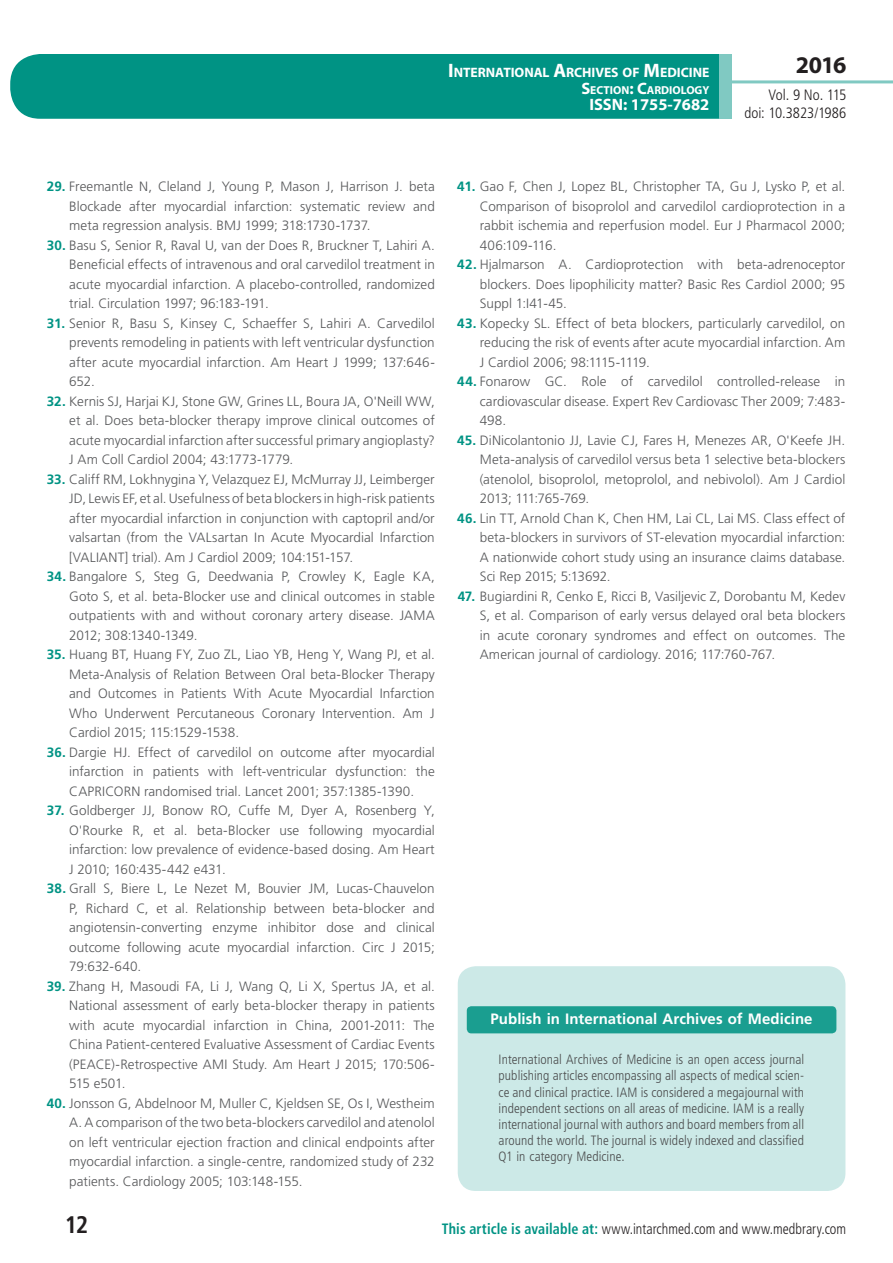
<style>
.page{position:relative;width:893px;height:1263px;background:#fff}
.page>*{position:absolute;margin:0;border:0;box-sizing:border-box;transform-origin:0 0}
.t1{font:700 24px "Myriad Pro";color:#231f20}
.t2{font:700 condensed 24px "Frutiger LT Std";color:#231f20}
.t3{font:700 16.5px "Myriad Pro";color:#fff}
.t4{font:300 condensed 15px "Frutiger LT Std";letter-spacing:.005em;color:#231f20;scale:.94 1}
.t5{font:700 15px "Frutiger LT Std";letter-spacing:.005em;color:#fff}
.t6{font:300 condensed 15px/18px "Frutiger LT Std";letter-spacing:.005em;color:#231f20;text-align:right}
.t7{font:700 13.65px "Myriad Pro";letter-spacing:-.005em;color:#fff}
.t8{font:300 13.5px/19.5px "Frutiger LT Std";color:#57585a;text-align:justify}
.t9{font:300 condensed 13.5px/16.2px "Frutiger LT Std";letter-spacing:.01em;color:#4b4c4d;text-align:justify}
.t10{font:700 11.55px "Myriad Pro";color:#fff}
.s1{font-size:19.5px}
.s2{font-size:16.5px}
.s3{font-weight:700;color:#009384}
</style>
<div class="page">
<div style="left:10px;top:54px;width:775px;height:65px;background:#009384;border-radius:30px"></div>
<div style="left:732px;top:0;width:161px;height:157px;background:#fff"></div>
<hr style="left:730px;top:80px;width:163px;height:3px;background:#80c9c2">
<div style="left:719px;top:54px;width:13px;height:65px;background:#80c9c2"></div>
<div style="left:458px;top:966px;width:387px;height:225px;background:#cce9e7;border-radius:18px"></div>
<div style="left:467px;top:1006px;width:369px;height:27px;background:#1a9e90;border-radius:4px"></div>
<p class="t7" style="left:448px;top:64px;width:263px"><span class="s1">I</span>NTERNATIONAL <span class="s1">A</span>RCHIVES OF <span class="s1">M</span>EDICINE</p>
<p class="t10" style="left:581px;top:82px;width:130px"><span class="s2">S</span>ECTION<span class="s2">: C</span>ARDIOLOGY</p>
<p class="t3" style="left:589px;top:94px;width:122px">ISSN: 1755-7682</p>
<h1 class="t1" style="left:796px;top:49px;width:52px">2016</h1>
<p class="t6" style="left:744px;top:86px;width:103px">Vol. 9 No. 115 doi: 10.3823/1986</p>
<p class="t8" style="left:69px;top:177px;width:367px;text-indent:-22px"><span class="s3">29.</span> Freemantle N, Cleland J, Young P, Mason J, Harrison J. beta Blockade after myocardial infarction: systematic review and meta regression analysis. BMJ 1999; 318:1730-1737.</p>
<p class="t8" style="left:69px;top:236px;width:367px;text-indent:-23px"><span class="s3">30.</span> Basu S, Senior R, Raval U, van der Does R, Bruckner T, Lahiri A.<br>Beneficial effects of intravenous and oral carvedilol treatment in acute myocardial infarction. A placebo-controlled, randomized trial. Circulation 1997; 96:183-191.</p>
<p class="t8" style="left:69px;top:314px;width:367px;text-indent:-22px"><span class="s3">31.</span> Senior R, Basu S, Kinsey C, Schaeffer S, Lahiri A. Carvedilol prevents remodeling in patients with left ventricular dysfunction after acute myocardial infarction. Am Heart J 1999; 137:646- 652.</p>
<p class="t8" style="left:69px;top:392px;width:367px;text-indent:-23px"><span class="s3">32.</span> Kernis SJ, Harjai KJ, Stone GW, Grines LL, Boura JA, O'Neill WW, et al. Does beta-blocker therapy improve clinical outcomes of acute myocardial infarction after successful primary angioplasty?<br>J Am Coll Cardiol 2004; 43:1773-1779.</p>
<p class="t8" style="left:69px;top:470px;width:367px;text-indent:-22px"><span class="s3">33.</span> Califf RM, Lokhnygina Y, Velazquez EJ, McMurray JJ, Leimberger JD, Lewis EF, et al. Usefulness of beta blockers in high-risk patients after myocardial infarction in conjunction with captopril and/or valsartan (from the VALsartan In Acute Myocardial Infarction [VALIANT] trial). Am J Cardiol 2009; 104:151-157.</p>
<p class="t8" style="left:69px;top:567px;width:367px;text-indent:-22px"><span class="s3">34.</span> Bangalore S, Steg G, Deedwania P, Crowley K, Eagle KA, Goto S, et al. beta-Blocker use and clinical outcomes in stable outpatients with and without coronary artery disease. JAMA 2012; 308:1340-1349.</p>
<p class="t8" style="left:69px;top:645px;width:367px;text-indent:-22px"><span class="s3">35.</span> Huang BT, Huang FY, Zuo ZL, Liao YB, Heng Y, Wang PJ, et al.<br>Meta-Analysis of Relation Between Oral beta-Blocker Therapy and Outcomes in Patients With Acute Myocardial Infarction Who Underwent Percutaneous Coronary Intervention. Am J Cardiol 2015; 115:1529-1538.</p>
<p class="t8" style="left:69px;top:743px;width:367px;text-indent:-23px"><span class="s3">36.</span> Dargie HJ. Effect of carvedilol on outcome after myocardial infarction in patients with left-ventricular dysfunction: the CAPRICORN randomised trial. Lancet 2001; 357:1385-1390.</p>
<p class="t8" style="left:69px;top:801px;width:367px;text-indent:-22px"><span class="s3">37.</span> Goldberger JJ, Bonow RO, Cuffe M, Dyer A, Rosenberg Y, O'Rourke R, et al. beta-Blocker use following myocardial infarction: low prevalence of evidence-based dosing. Am Heart J 2010; 160:435-442 e431.</p>
<p class="t8" style="left:69px;top:879px;width:367px;text-indent:-23px"><span class="s3">38.</span> Grall S, Biere L, Le Nezet M, Bouvier JM, Lucas-Chauvelon P, Richard C, et al. Relationship between beta-blocker and angiotensin-converting enzyme inhibitor dose and clinical outcome following acute myocardial infarction. Circ J 2015; 79:632-640.</p>
<p class="t8" style="left:69px;top:976px;width:367px;text-indent:-22px"><span class="s3">39.</span> Zhang H, Masoudi FA, Li J, Wang Q, Li X, Spertus JA, et al.<br>National assessment of early beta-blocker therapy in patients with acute myocardial infarction in China, 2001-2011: The China Patient-centered Evaluative Assessment of Cardiac Events (PEACE)-Retrospective AMI Study. Am Heart J 2015; 170:506- 515 e501.</p>
<p class="t8" style="left:69px;top:1093px;width:367px;text-indent:-23px"><span class="s3">40.</span> Jonsson G, Abdelnoor M, Muller C, Kjeldsen SE, Os I, Westheim A. A comparison of the two beta-blockers carvedilol and atenolol on left ventricular ejection fraction and clinical endpoints after myocardial infarction. a single-centre, randomized study of 232 patients. Cardiology 2005; 103:148-155.</p>
<p class="t8" style="left:480px;top:177px;width:367px;text-indent:-23px"><span class="s3">41.</span> Gao F, Chen J, Lopez BL, Christopher TA, Gu J, Lysko P, et al.<br>Comparison of bisoprolol and carvedilol cardioprotection in a rabbit ischemia and reperfusion model. Eur J Pharmacol 2000; 406:109-116.</p>
<p class="t8" style="left:480px;top:255px;width:367px;text-indent:-23px"><span class="s3">42.</span> Hjalmarson A. Cardioprotection with beta-adrenoceptor blockers. Does lipophilicity matter? Basic Res Cardiol 2000; 95<br>Suppl 1:I41-45.</p>
<p class="t8" style="left:480px;top:313px;width:367px;text-indent:-23px"><span class="s3">43.</span> Kopecky SL. Effect of beta blockers, particularly carvedilol, on reducing the risk of events after acute myocardial infarction. Am J Cardiol 2006; 98:1115-1119.</p>
<p class="t8" style="left:480px;top:372px;width:367px;text-indent:-23px"><span class="s3">44.</span> Fonarow GC. Role of carvedilol controlled-release in cardiovascular disease. Expert Rev Cardiovasc Ther 2009; 7:483- 498.</p>
<p class="t8" style="left:480px;top:430px;width:367px;text-indent:-23px"><span class="s3">45.</span> DiNicolantonio JJ, Lavie CJ, Fares H, Menezes AR, O'Keefe JH.<br>Meta-analysis of carvedilol versus beta 1 selective beta-blockers (atenolol, bisoprolol, metoprolol, and nebivolol). Am J Cardiol 2013; 111:765-769.</p>
<p class="t8" style="left:480px;top:508px;width:367px;text-indent:-23px"><span class="s3">46.</span> Lin TT, Arnold Chan K, Chen HM, Lai CL, Lai MS. Class effect of beta-blockers in survivors of ST-elevation myocardial infarction:<br>A nationwide cohort study using an insurance claims database.<br>Sci Rep 2015; 5:13692.</p>
<p class="t8" style="left:480px;top:586px;width:367px;text-indent:-22px"><span class="s3">47.</span> Bugiardini R, Cenko E, Ricci B, Vasiljevic Z, Dorobantu M, Kedev S, et al. Comparison of early versus delayed oral beta blockers in acute coronary syndromes and effect on outcomes. The American journal of cardiology. 2016; 117:760-767.</p>
<p class="t5" style="left:490px;top:1010px;width:324px">Publish in International Archives of Medicine</p>
<p class="t9" style="left:499px;top:1052px;width:307px">International Archives of Medicine is an open access journal publishing articles encompassing all aspects of medical scien&shy;ce and clinical practice. IAM is considered a megajournal with independent sections on all areas of medicine. IAM is a really international journal with authors and board members from all around the world. The journal is widely indexed and classified Q1 in category Medicine.</p>
<h1 class="t2" style="left:65px;top:1210px;width:25px">12</h1>
<p class="t4" style="left:442px;top:1220px;width:432px"><span class="s3">This article is available at:</span> www.intarchmed.com and www.medbrary.com</p>
</div>
